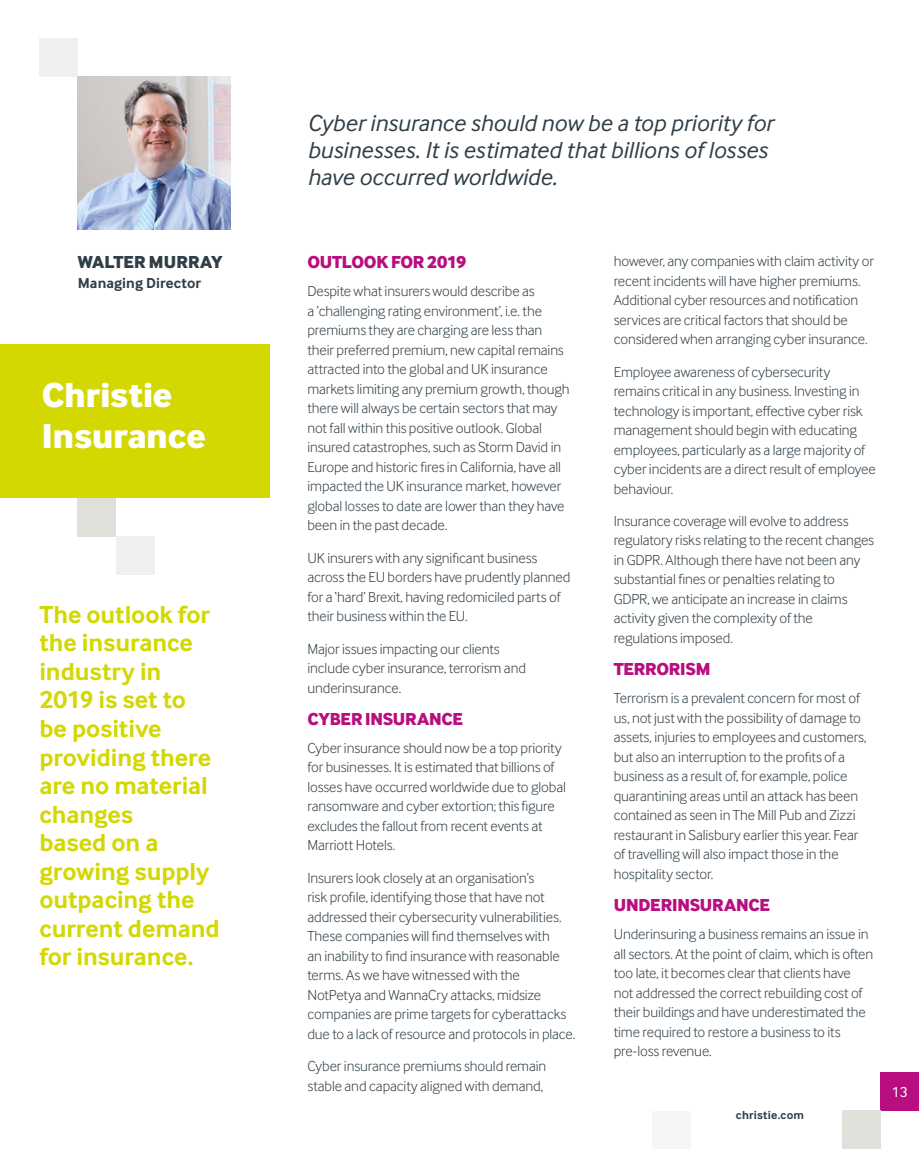
<style>
.page{position:relative;width:919px;height:1149px;background:#fff}
.page>*{position:absolute;margin:0;border:0;box-sizing:border-box;transform-origin:0 0}
.t1{font:800 36px/40.5px "Inter Face";color:#fff}
.t2{font:700 25.5px/28.5px "Inter Face";letter-spacing:-.005em;color:#d3d800}
.t3{font:italic 24px/27px "Inter Face";letter-spacing:-.005em;color:#303e47}
.t4{font:800 18px "Inter Face";letter-spacing:-.01em;color:#b80e80}
.t5{font:800 18px "Inter Face";letter-spacing:.01em;color:#303e47}
.t6{font:300 15px/19.5px "Inter Face";letter-spacing:-.005em;color:#303e47}
.t7{font:700 15px "Inter Face";letter-spacing:.005em;color:#303e47}
.t8{font:15px "Inter Face";color:#fff}
.t9{font:700 12px "Inter Face";letter-spacing:.015em;color:#303e47}
</style>
<div class="page">
<div style="left:880px;top:1071px;width:38px;height:39px;background:#b80e80"></div>
<div style="left:842px;top:1110px;width:38px;height:38px;background:#e0dfda"></div>
<div style="left:78px;top:497px;width:38px;height:39px;background:#e0dfda"></div>
<div style="left:116px;top:536px;width:38px;height:38px;background:#efefed"></div>
<div style="left:652px;top:1111px;width:38px;height:37px;background:#f6f6f4"></div>
<img style="left:78px;top:77px;width:153px;height:153px">
<div style="left:39px;top:38px;width:39px;height:39px;background:#efefed"></div>
<div style="left:0;top:344px;width:269px;height:153px;background:#d3d800"></div>
<p class="t5" style="left:78px;top:251px;width:146px">WALTER MURRAY</p>
<p class="t7" style="left:78px;top:274px;width:125px">Managing Director</p>
<h1 class="t1" style="left:42px;top:374px;width:165px">Christie<br>Insurance</h1>
<h2 class="t2" style="left:39px;top:600px;width:182px">The outlook for the insurance industry in<br>2019 is set to be positive providing there are no material changes<br>based on a growing supply outpacing the current demand for insurance.</h2>
<h3 class="t3" style="left:307px;top:109px;width:467px">Cyber insurance should now be a top priority for businesses. It is estimated that billions of losses have occurred worldwide.</h3>
<p class="t4" style="left:307px;top:251px;width:160px">OUTLOOK FOR 2019</p>
<p class="t6" style="left:307px;top:281px;width:264px">Despite what insurers would describe as<br>a ‘challenging rating environment’, i.e. the premiums they are charging are less than their preferred premium, new capital remains attracted into the global and UK insurance markets limiting any premium growth, though there will always be certain sectors that may not fall within this positive outlook. Global insured catastrophes, such as Storm David in Europe and historic fires in California, have all impacted the UK insurance market, however global losses to date are lower than they have been in the past decade.</p>
<p class="t6" style="left:307px;top:547px;width:264px">UK insurers with any significant business across the EU borders have prudently planned for a ‘hard’ Brexit, having redomiciled parts of their business within the EU.</p>
<p class="t6" style="left:307px;top:638px;width:220px">Major issues impacting our clients include cyber insurance, terrorism and underinsurance.</p>
<p class="t4" style="left:307px;top:707px;width:157px">CYBER INSURANCE</p>
<p class="t6" style="left:307px;top:737px;width:260px">Cyber insurance should now be a top priority for businesses. It is estimated that billions of losses have occurred worldwide due to global ransomware and cyber extortion; this figure excludes the fallout from recent events at Marriott Hotels.</p>
<p class="t6" style="left:307px;top:867px;width:269px">Insurers look closely at an organisation’s<br>risk profile, identifying those that have not addressed their cybersecurity vulnerabilities.<br>These companies will find themselves with<br>an inability to find insurance with reasonable terms. As we have witnessed with the NotPetya and WannaCry attacks, midsize companies are prime targets for cyberattacks due to a lack of resource and protocols in place.</p>
<p class="t6" style="left:307px;top:1055px;width:240px">Cyber insurance premiums should remain stable and capacity aligned with demand,</p>
<p class="t6" style="left:613px;top:251px;width:261px">however, any companies with claim activity or recent incidents will have higher premiums.<br>Additional cyber resources and notification services are critical factors that should be considered when arranging cyber insurance.</p>
<p class="t6" style="left:613px;top:361px;width:263px">Employee awareness of cybersecurity remains critical in any business. Investing in technology is important, effective cyber risk management should begin with educating employees, particularly as a large majority of cyber incidents are a direct result of employee behaviour.</p>
<p class="t6" style="left:613px;top:511px;width:262px">Insurance coverage will evolve to address regulatory risks relating to the recent changes in GDPR. Although there have not been any substantial fines or penalties relating to GDPR, we anticipate an increase in claims activity given the complexity of the regulations imposed.</p>
<p class="t4" style="left:613px;top:658px;width:98px">TERRORISM</p>
<p class="t6" style="left:613px;top:688px;width:254px">Terrorism is a prevalent concern for most of us, not just with the possibility of damage to assets, injuries to employees and customers, but also an interruption to the profits of a business as a result of, for example, police quarantining areas until an attack has been contained as seen in The Mill Pub and Zizzi restaurant in Salisbury earlier this year. Fear of travelling will also impact those in the hospitality sector.</p>
<p class="t4" style="left:613px;top:894px;width:158px">UNDERINSURANCE</p>
<p class="t6" style="left:613px;top:924px;width:261px">Underinsuring a business remains an issue in all sectors. At the point of claim, which is often too late, it becomes clear that clients have not addressed the correct rebuilding cost of their buildings and have underestimated the time required to restore a business to its pre-loss revenue.</p>
<p class="t9" style="left:736px;top:1107px;width:70px">christie.com</p>
<p class="t8" style="left:891px;top:1082px;width:18px">13</p>
</div>
